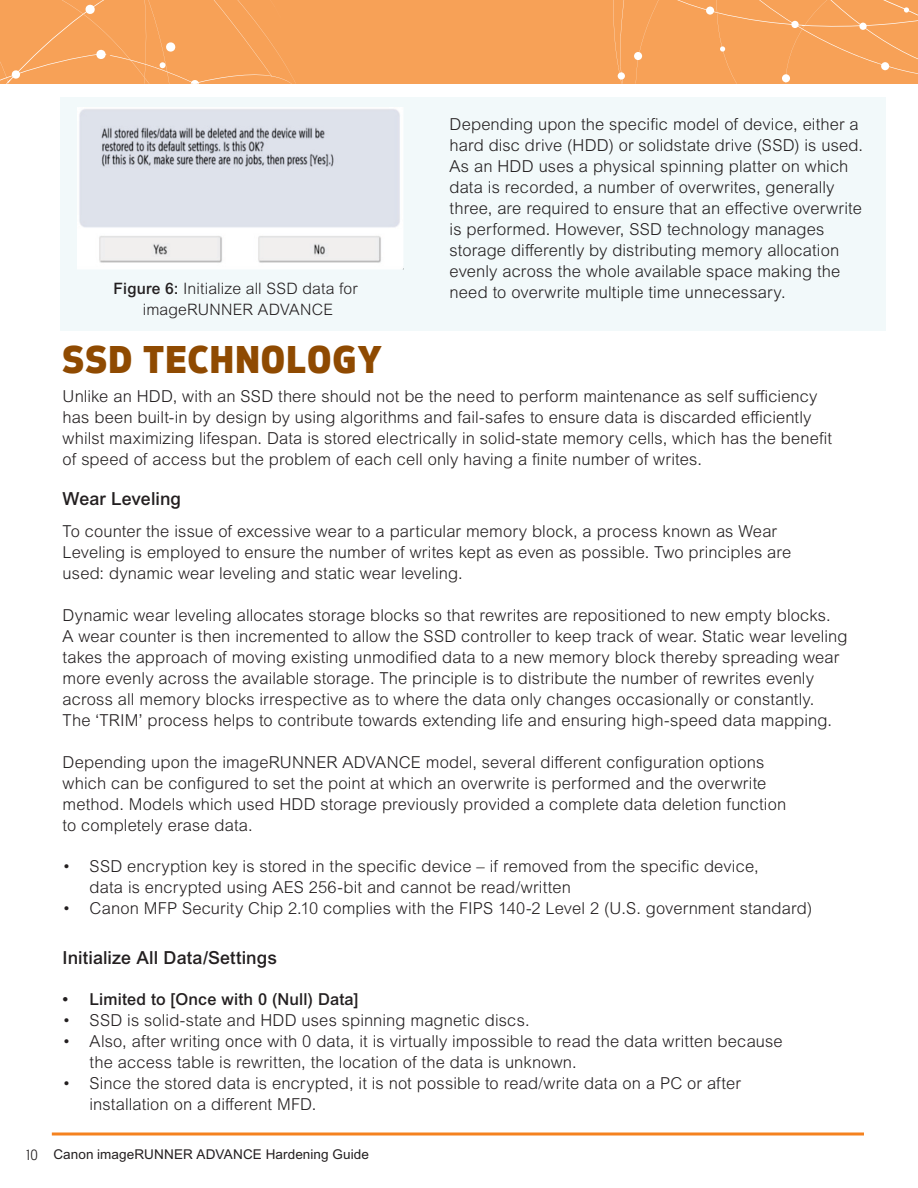
<style>
.page{position:relative;width:918px;height:1188px;background:#fff}
.page>*{position:absolute;margin:0;border:0;box-sizing:border-box;transform-origin:0 0}
.Sub_Heads{font:800 36px "Optic Sans 501";letter-spacing:.045em;color:#8f4a01}
.Paragraph_Heads{font:500 18px "Arial MT Pro";letter-spacing:.005em;color:#231f20}
.Body_copy{font:300 16.5px/21px "Arial MT Pro";letter-spacing:.01em;color:#231f20}
.Body_copy-2{font:500 16.5px "Arial MT Pro";letter-spacing:.01em;color:#231f20}
.t1{font:300 15.75px/21px "Arial MT Pro";letter-spacing:.01em;color:#231f20;text-align:center}
.t2{font:13.5px "Arial MT Pro";letter-spacing:.005em;color:#231f20}
.s1{font-weight:500}
.s2{font-family:"Optic Sans 201"}
</style>
<div class="page">
<svg style="left:52px;top:1132px;width:812px;height:4px;background:#f7a156"></svg>
<div style="left:0;top:0;width:918px;height:84px;background:#f7a157"></div>
<svg style="left:0;top:0;width:296px;height:84px"></svg>
<svg style="left:613px;top:0;width:305px;height:84px"></svg>
<div style="left:60px;top:97px;width:826px;height:233px;background:#f2f9fa"></div>
<img style="left:77px;top:108px;width:327px;height:161px">
<p class="t1" style="left:114px;top:278px;width:246px"><span class="s1">Figure 6:</span> Initialize all SSD data for imageRUNNER ADVANCE</p>
<h1 class="Sub_Heads" style="left:63px;top:340px;width:321px">SSD TECHNOLOGY</h1>
<p class="Body_copy" style="left:450px;top:115px;width:415px">Depending upon the specific model of device, either a hard disc drive (HDD) or solidstate drive (SSD) is used.<br>As an HDD uses a physical spinning platter on which data is recorded, a number of overwrites, generally three, are required to ensure that an effective overwrite is performed. However, SSD technology manages storage differently by distributing memory allocation evenly across the whole available space making the need to overwrite multiple time unnecessary.</p>
<p class="Body_copy" style="left:63px;top:387px;width:756px">Unlike an HDD, with an SSD there should not be the need to perform maintenance as self sufficiency</p>
<p class="Body_copy" style="left:63px;top:408px;width:771px">has been built-in by design by using algorithms and fail-safes to ensure data is discarded efficiently whilst maximizing lifespan. Data is stored electrically in solid-state memory cells, which has the benefit of speed of access but the problem of each cell only having a finite number of writes.</p>
<h2 class="Paragraph_Heads" style="left:63px;top:488px;width:120px">Wear Leveling</h2>
<p class="Body_copy" style="left:63px;top:521px;width:716px">To counter the issue of excessive wear to a particular memory block, a process known as Wear</p>
<p class="Body_copy" style="left:63px;top:542px;width:730px">Leveling is employed to ensure the number of writes kept as even as possible. Two principles are</p>
<p class="Body_copy" style="left:63px;top:563px;width:402px">used: dynamic wear leveling and static wear leveling.</p>
<p class="Body_copy" style="left:63px;top:605px;width:786px">Dynamic wear leveling allocates storage blocks so that rewrites are repositioned to new empty blocks.<br>A wear counter is then incremented to allow the SSD controller to keep track of wear. Static wear leveling takes the approach of moving existing unmodified data to a new memory block thereby spreading wear more evenly across the available storage. The principle is to distribute the number of rewrites evenly across all memory blocks irrespective as to where the data only changes occasionally or constantly.<br>The ‘TRIM’ process helps to contribute towards extending life and ensuring high-speed data mapping.</p>
<p class="Body_copy" style="left:63px;top:752px;width:703px">Depending upon the imageRUNNER ADVANCE model, several different configuration options</p>
<p class="Body_copy" style="left:63px;top:773px;width:705px">which can be configured to set the point at which an overwrite is performed and the overwrite</p>
<p class="Body_copy" style="left:63px;top:794px;width:725px">method. Models which used HDD storage previously provided a complete data deletion function</p>
<p class="Body_copy" style="left:63px;top:815px;width:192px">to completely erase data.</p>
<p class="Body_copy" style="left:90px;top:857px;width:671px;text-indent:-27px">• SSD encryption key is stored in the specific device – if removed from the specific device, data is encrypted using AES 256-bit and cannot be read/written</p>
<p class="Body_copy" style="left:63px;top:899px;width:751px">• Canon MFP Security Chip 2.10 complies with the FIPS 140-2 Level 2 (U.S. government standard)</p>
<h2 class="Paragraph_Heads" style="left:63px;top:947px;width:216px">Initialize All Data/Settings</h2>
<p class="Body_copy-2" style="left:63px;top:990px;width:297px">• Limited to [Once with 0 (Null) Data]</p>
<p class="Body_copy" style="left:63px;top:1010px;width:469px">• SSD is solid-state and HDD uses spinning magnetic discs.</p>
<p class="Body_copy" style="left:90px;top:1031px;width:695px;text-indent:-27px">• Also, after writing once with 0 data, it is virtually impossible to read the data written because the access table is rewritten, the location of the data is unknown.</p>
<p class="Body_copy" style="left:90px;top:1073px;width:653px;text-indent:-27px">• Since the stored data is encrypted, it is not possible to read/write data on a PC or after installation on a different MFD.</p>
<p class="t2" style="left:26px;top:1147px;width:344px"><span class="s2">10</span> Canon imageRUNNER ADVANCE Hardening Guide</p>
</div>
